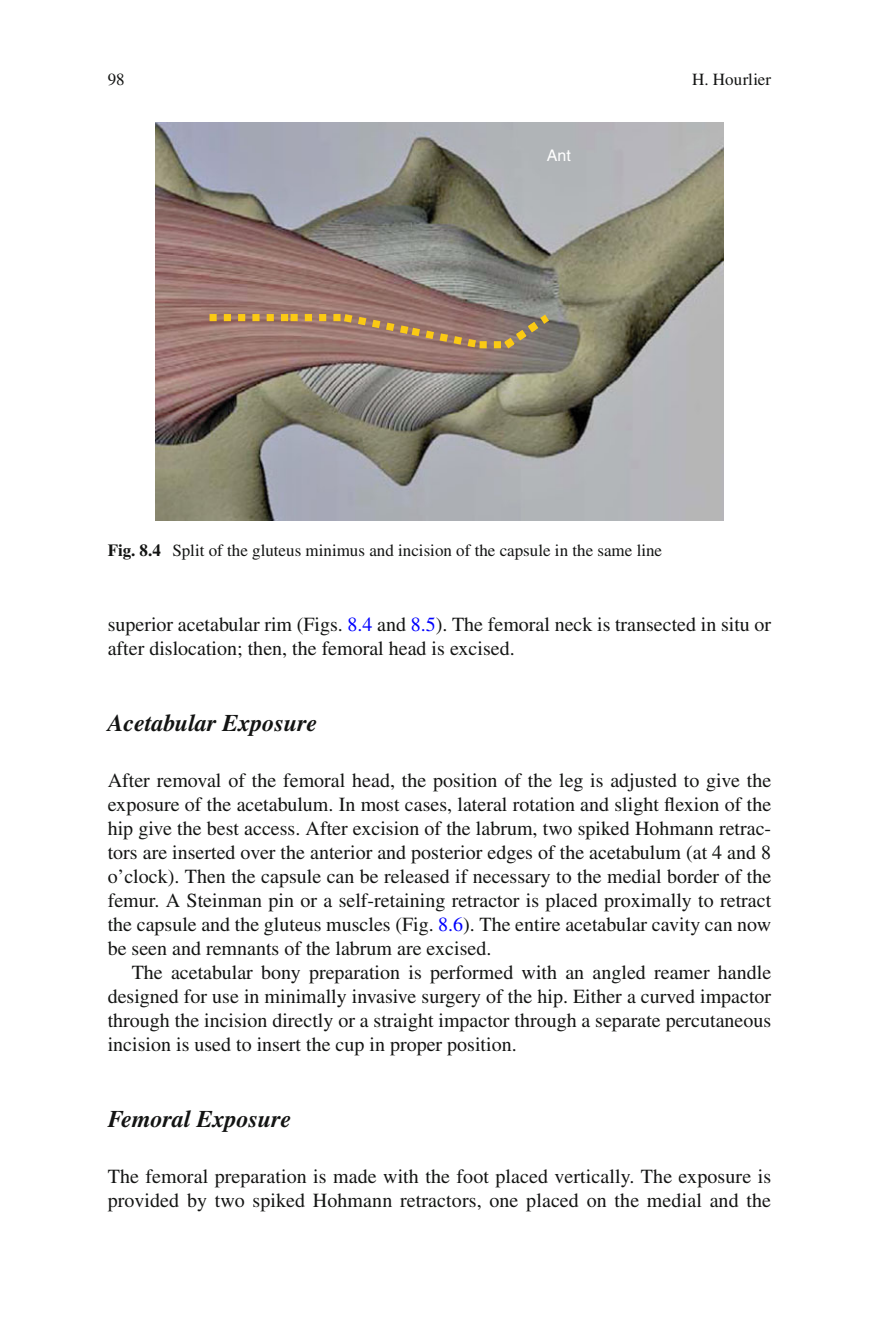
<style>
.page{position:relative;width:879px;height:1333px;background:#fff}
.page>*{position:absolute;margin:0;border:0;box-sizing:border-box;transform-origin:0 0}
.t1{font:italic 700 24px "Times";color:#131413}
.t2{font:20px/24px "Times";color:#131413}
.t3{font:17px "Times";color:#131413}
.t4{font:16px "Helvetica";color:#fff}
.s1{font-weight:700}
.s2{color:#00f}
</style>
<div class="page">
<img style="left:156px;top:122px;width:567px;height:398px">
<svg style="left:209px;top:314px;width:340px;height:34px;background:#a38166"></svg>
<p class="t3" style="left:108px;top:73px;width:18px">98</p>
<p class="t3" style="left:692px;top:73px;width:81px">H. Hourlier</p>
<p class="t4" style="left:547px;top:150px;width:26px">Ant</p>
<p class="t3" style="left:108px;top:543px;width:556px"><span class="s1">Fig. 8.4</span> Split of the gluteus minimus and incision of the capsule in the same line</p>
<p class="t2" style="left:108px;top:614px;width:665px">superior acetabular rim (Figs. <span class="s2">8.4</span> and <span class="s2">8.5</span> ). The femoral neck is transected in situ or after dislocation; then, the femoral head is excised.</p>
<p class="t1" style="left:108px;top:714px;width:211px">Acetabular Exposure</p>
<p class="t2" style="left:108px;top:770px;width:665px;text-align:justify">After removal of the femoral head, the position of the leg is adjusted to give the exposure of the acetabulum. In most cases, lateral rotation and slight fl exion of the hip give the best access. After excision of the labrum, two spiked Hohmann retrac&shy;tors are inserted over the anterior and posterior edges of the acetabulum (at 4 and 8 o’clock). Then the capsule can be released if necessary to the medial border of the femur. A Steinman pin or a self-retaining retractor is placed proximally to retract the capsule and the gluteus muscles (Fig. <span class="s2">8.6</span> ). The entire acetabular cavity can now be seen and remnants of the labrum are excised.</p>
<p class="t2" style="left:108px;top:962px;width:665px;text-align:justify;text-indent:24px">The acetabular bony preparation is performed with an angled reamer handle designed for use in minimally invasive surgery of the hip. Either a curved impactor through the incision directly or a straight impactor through a separate percutaneous incision is used to insert the cup in proper position.</p>
<p class="t1" style="left:108px;top:1110px;width:185px">Femoral Exposure</p>
<p class="t2" style="left:108px;top:1166px;width:665px">The femoral preparation is made with the foot placed vertically. The exposure is provided by two spiked Hohmann retractors, one placed on the medial and the</p>
</div>
